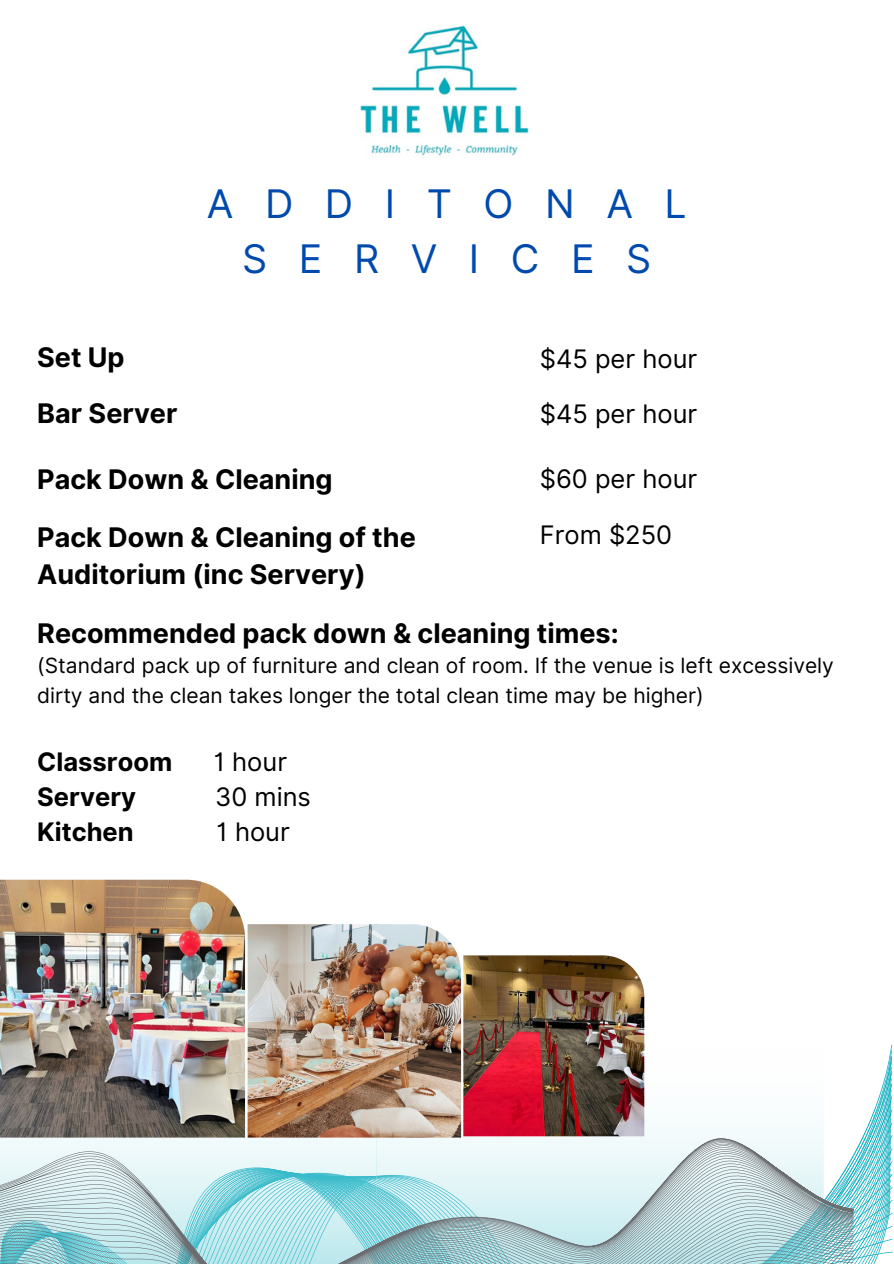
<style>
.page{position:relative;width:894px;height:1264px;background:#fff}
.page>*{position:absolute;margin:0;border:0;box-sizing:border-box;transform-origin:0 0}
.t1{font:39.45px/54.9px "Inter";letter-spacing:.8em;color:#004aad;text-align:center}
.t2{font:700 27px/37.2px "Inter";color:#000}
.t3{font:25.5px "Inter";color:#000}
.t4{font:700 25.5px "Inter";color:#000}
.t5{font:21px/29.2px "Inter";color:#000}
</style>
<div class="page">
<svg style="left:853px;top:1172px;width:40px;height:91px"></svg>
<svg style="left:461px;top:978px;width:361px;height:159px"></svg>
<svg style="left:0;top:1137px;width:853px;height:126px;background:#bedde1"></svg>
<img style="left:360px;top:25px;width:169px;height:131px">
<img style="left:0;top:879px;width:245px;height:258px">
<img style="left:247px;top:924px;width:214px;height:213px">
<img style="left:463px;top:955px;width:181px;height:181px">
<h3 class="t1" style="left:207px;top:176px;width:481px">ADDITONAL<br>SERVICES</h3>
<h3 class="t2" style="left:37px;top:338px;width:89px">Set Up</h3>
<h2 class="t3" style="left:539px;top:343px;width:159px">$45 per hour</h2>
<h3 class="t2" style="left:37px;top:394px;width:142px">Bar Server</h3>
<h2 class="t2" style="left:37px;top:460px;width:297px">Pack Down &amp; Cleaning</h2>
<p class="t3" style="left:539px;top:398px;width:159px">$45 per hour</p>
<h3 class="t3" style="left:539px;top:463px;width:159px">$60 per hour</h3>
<p class="t2" style="left:37px;top:518px;width:380px">Pack Down &amp; Cleaning of the<br>Auditorium (inc Servery)</p>
<p class="t3" style="left:539px;top:519px;width:134px">From $250</p>
<p class="t2" style="left:37px;top:614px;width:582px">Recommended pack down &amp; cleaning times:</p>
<h3 class="t5" style="left:37px;top:651px;width:798px">(Standard pack up of furniture and clean of room. If the venue is left excessively dirty and the clean takes longer the total clean time may be higher)</h3>
<p class="t4" style="left:37px;top:746px;width:136px">Classroom</p>
<p class="t3" style="left:214px;top:746px;width:75px">1 hour</p>
<p class="t4" style="left:37px;top:781px;width:100px">Servery</p>
<p class="t3" style="left:215px;top:781px;width:97px">30 mins</p>
<p class="t4" style="left:37px;top:816px;width:98px">Kitchen</p>
<p class="t3" style="left:216px;top:816px;width:75px">1 hour</p>
</div>
